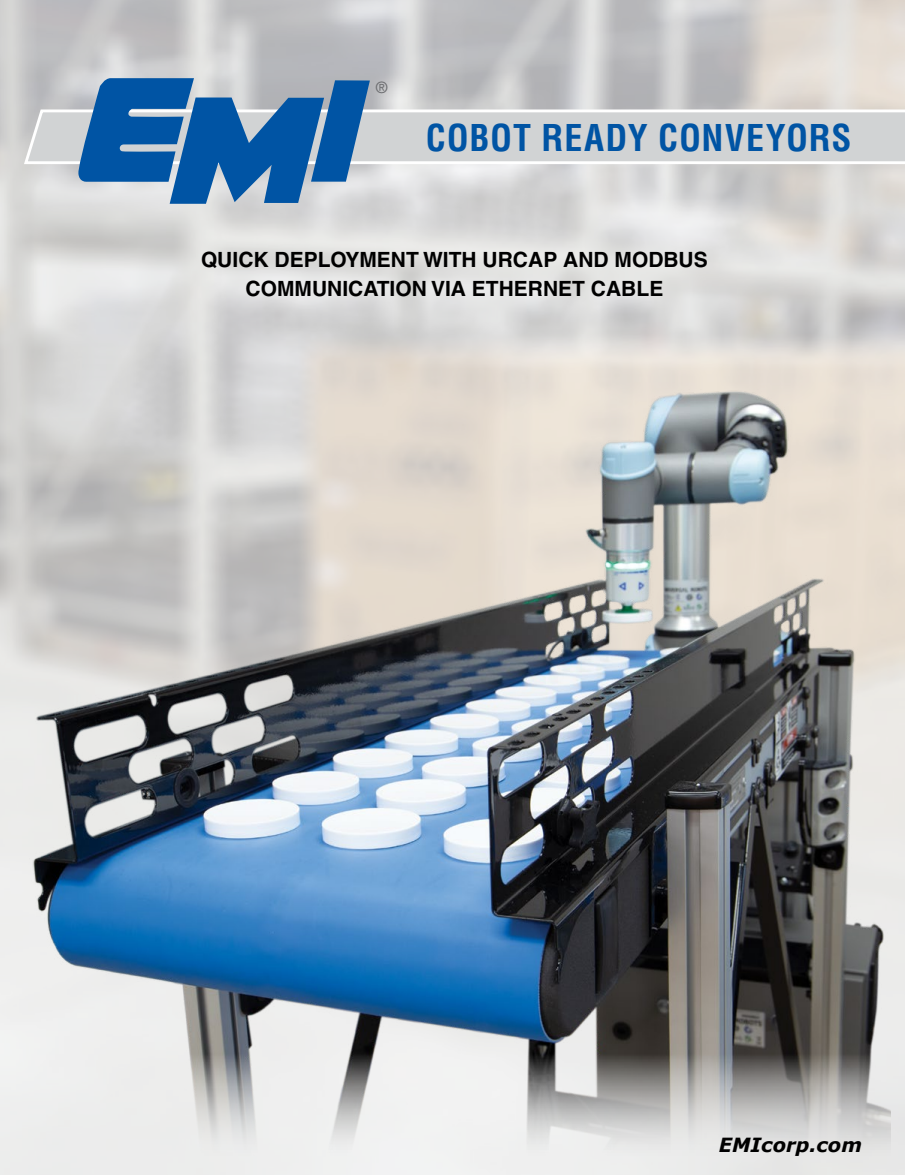
<style>
.page{position:relative;width:905px;height:1175px;background:#fff}
.page>*{position:absolute;margin:0;border:0;box-sizing:border-box;transform-origin:0 0}
.t1{font:700 condensed 36px "Helvetica";letter-spacing:.025em;color:#0054a4}
.t2{font:700 21px/28.5px "Helvetica";color:#000;text-align:center}
.t3{font:italic 700 19.5px "Verdana";color:#000}
.t4{font:15.75px "Helvetica";color:#6d6e71}
</style>
<div class="page">
<img style="left:18px;top:371px;width:872px;height:791px">
<svg style="left:22px;top:108px;width:882px;height:58px;background:#d5d7d7"></svg>
<svg style="left:78px;top:78px;width:292px;height:126px;background:#4d82b6"></svg>
<p class="t4" style="left:376px;top:79px;width:13px">®</p>
<h1 class="t1" style="left:426px;top:116px;width:427px">COBOT READY CONVEYORS</h1>
<p class="t2" style="left:201px;top:245px;width:508px">QUICK DEPLOYMENT WITH URCAP AND MODBUS<br>COMMUNICATION VIA ETHERNET CABLE</p>
<p class="t3" style="left:718px;top:1131px;width:145px">EMIcorp.com</p>
</div>
